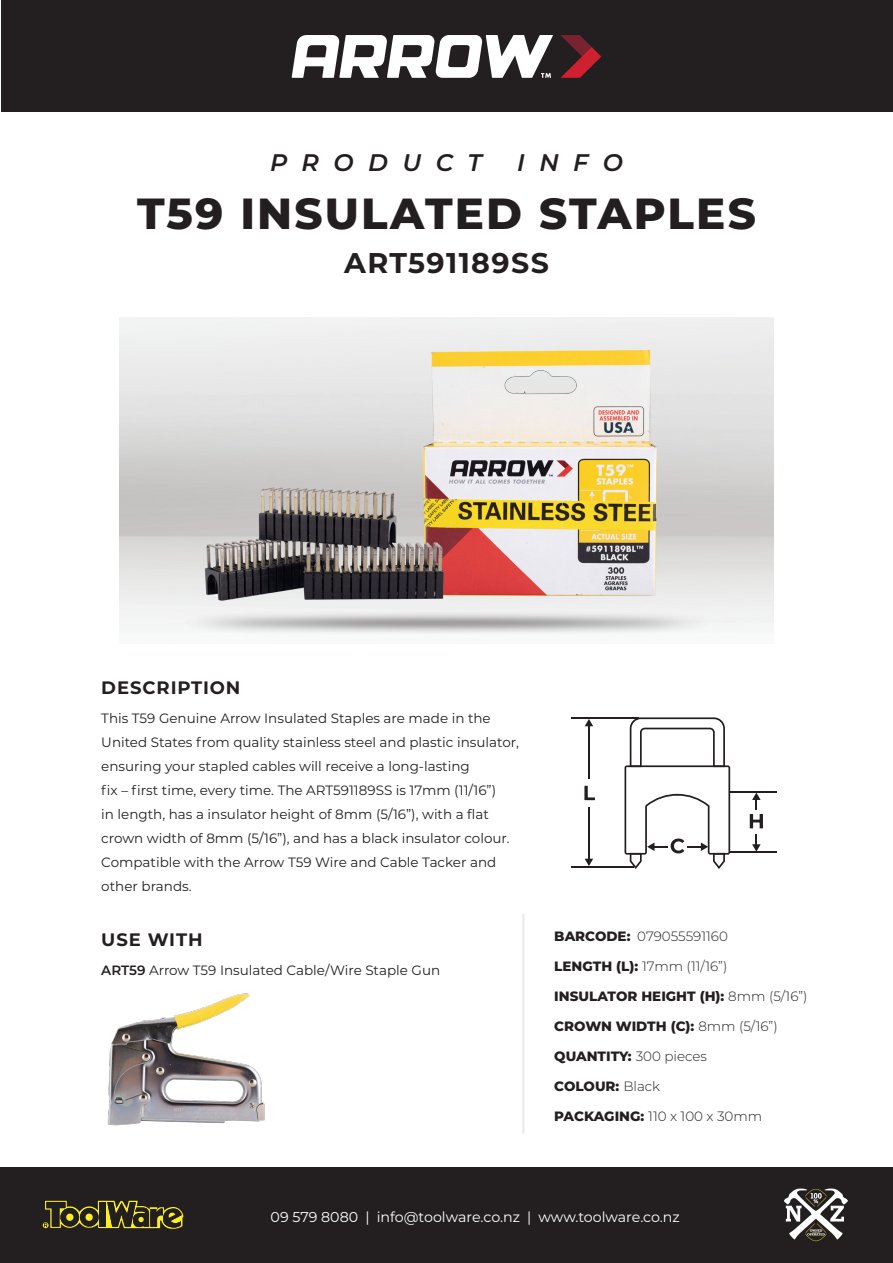
<style>
.page{position:relative;width:893px;height:1263px;background:#fff}
.page>*{position:absolute;margin:0;border:0;box-sizing:border-box;transform-origin:0 0}
.t1{font:800 43.5px "Montserrat";letter-spacing:.05em;color:#231f20}
.t2{font:700 28.5px "Montserrat";letter-spacing:.05em;color:#231f20}
.t3{font:italic 600 24px "Montserrat";letter-spacing:.6em;color:#231f20}
.t4{font:700 18px "Montserrat";letter-spacing:.05em;color:#231f20}
.t5{font:14.25px "Montserrat";color:#fff}
.Body_Text{font:13.5px/24px "Montserrat";color:#231f20}
.Specifications{font:800 13.5px "Montserrat";color:#231f20}
.Specifications-2{font:300 13.5px "Montserrat";color:#231f20}
.Bullet_Point{font:13.5px "Montserrat";color:#231f20}
.s1{font-weight:600}
.s2{font-weight:800}
.s3{font-weight:300}
</style>
<div class="page">
<div style="left:1px;top:1px;width:891px;height:111px;background:#231f20"></div>
<svg style="left:560px;top:35px;width:41px;height:43px"></svg>
<svg style="left:292px;top:35px;width:261px;height:43px"></svg>
<div style="left:0;top:1167px;width:893px;height:96px;background:#231f20"></div>
<svg style="left:43px;top:1200px;width:141px;height:29px"></svg>
<svg style="left:784px;top:1188px;width:64px;height:53px"></svg>
<img style="left:120px;top:318px;width:653px;height:317px">
<img style="left:408px;top:341px;width:265px;height:254px">
<img style="left:183px;top:482px;width:282px;height:124px">
<img style="left:107px;top:993px;width:158px;height:133px">
<hr style="left:729px;top:851px;width:48px;height:2px;background:#231f20">
<hr style="left:729px;top:791px;width:48px;height:1px;background:#231f20">
<hr style="left:571px;top:717px;width:68px;height:2px;background:#231f20">
<hr style="left:588px;top:725px;width:2px;height:53px;background:#231f20">
<svg style="left:585px;top:719px;width:8px;height:7px"></svg>
<svg style="left:752px;top:792px;width:9px;height:18px"></svg>
<svg style="left:752px;top:834px;width:9px;height:17px"></svg>
<hr style="left:588px;top:807px;width:2px;height:53px;background:#231f20">
<svg style="left:585px;top:859px;width:8px;height:7px"></svg>
<hr style="left:571px;top:866px;width:63px;height:1px;background:#231f20">
<svg style="left:584px;top:786px;width:11px;height:14px"></svg>
<hr style="left:750px;top:814px;width:3px;height:14px;background:#231f20">
<svg style="left:753px;top:820px;width:7px;height:2px"></svg>
<hr style="left:760px;top:814px;width:3px;height:14px;background:#231f20">
<svg style="left:624px;top:717px;width:106px;height:152px"></svg>
<hr style="left:522px;top:914px;width:2px;height:220px;background:#e6e7e9">
<p class="t3" style="left:270px;top:145px;width:213px">PRODUCT</p>
<p class="t3" style="left:517px;top:145px;width:107px">INFO</p>
<p class="t1" style="left:137px;top:181px;width:620px">T59 INSULATED STAPLES</p>
<p class="t2" style="left:344px;top:243px;width:206px">ART591189SS</p>
<p class="t4" style="left:101px;top:674px;width:141px">DESCRIPTION</p>
<p class="Body_Text" style="left:101px;top:706px;width:419px">This T59 Genuine Arrow Insulated Staples are made in the United States from quality stainless steel and plastic insulator, ensuring your stapled cables will receive a long-lasting<br>fix – first time, every time. The ART591189SS is 17mm (11/16”)<br>in length, has a insulator height of 8mm (5/16”), with a flat crown width of 8mm (5/16”), and has a black insulator colour.<br>Compatible with the Arrow T59 Wire and Cable Tacker and other brands.</p>
<p class="t4" style="left:101px;top:926px;width:103px">USE WITH</p>
<p class="Bullet_Point" style="left:101px;top:961px;width:340px"><span class="s1">ART59</span> Arrow T59 Insulated Cable/Wire Staple Gun</p>
<p class="Specifications-2" style="left:554px;top:927px;width:175px"><span class="s2">BARCODE:</span> 079055591160</p>
<p class="Specifications-2" style="left:554px;top:957px;width:175px"><span class="s2">LENGTH (L):</span> 17mm (11/16”)</p>
<p class="Specifications" style="left:554px;top:987px;width:255px">INSULATOR HEIGHT (H): <span class="s3">8mm (5/16”)</span></p>
<p class="Specifications" style="left:554px;top:1016px;width:225px">CROWN WIDTH (C): <span class="s3">8mm (5/16”)</span></p>
<p class="Specifications" style="left:554px;top:1046px;width:154px">QUANTITY: <span class="s3">300 pieces</span></p>
<p class="Specifications" style="left:554px;top:1076px;width:107px">COLOUR: <span class="s3">Black</span></p>
<p class="Specifications-2" style="left:554px;top:1107px;width:209px"><span class="s2">PACKAGING:</span> 110 x 100 x 30mm</p>
<p class="t5" style="left:271px;top:1207px;width:411px">09 579 8080 | info@toolware.co.nz | www.toolware.co.nz</p>
</div>
